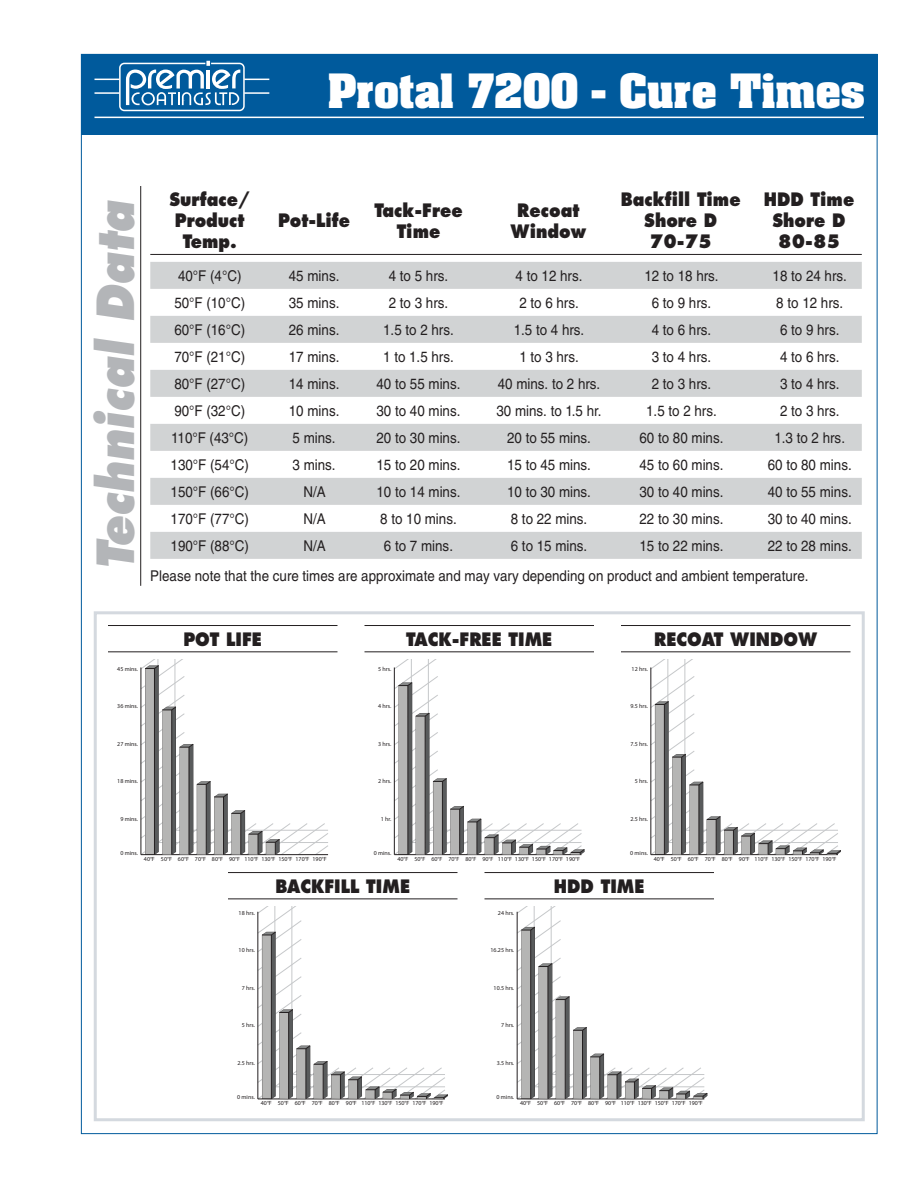
<style>
.page{position:relative;width:918px;height:1188px;background:#fff}
.page>*{position:absolute;margin:0;border:0;box-sizing:border-box;transform-origin:0 0}
.t1{font:italic 800 49.8px "Futura";color:#b3b5b8;scale:.9 1}
.t2{font:700 40.35px "Aachen";color:#fff}
.t3{font:800 18px/21px "Futura";color:#231f20;text-align:center;scale:.9 1}
.t4{font:14.85px "Helvetica";color:#231f20;scale:.9 1}
.t5{font:6px "Myriad Pro";color:#231f20}
</style>
<div class="page">
<hr style="left:517px;top:1099px;width:187px;height:1px;background:#231f20">
<svg style="left:517px;top:906px;width:190px;height:193px"></svg>
<svg style="left:394px;top:659px;width:191px;height:196px"></svg>
<svg style="left:650px;top:659px;width:191px;height:196px"></svg>
<hr style="left:258px;top:1099px;width:187px;height:1px;background:#231f20">
<svg style="left:257px;top:906px;width:191px;height:193px"></svg>
<svg style="left:141px;top:659px;width:187px;height:196px"></svg>
<svg style="left:150px;top:262px;width:712px;height:297px;fill:#d1d3d4"></svg>
<hr style="left:150px;top:254px;width:712px;height:1px;background:#231f20">
<div style="left:81px;top:54px;width:797px;height:81px;background:#005a9c"></div>
<hr style="left:94px;top:117px;width:770px;height:1px;background:#fff">
<hr style="left:140px;top:186px;width:1px;height:400px;background:#231f20">
<div style="left:94px;top:611px;width:771px;height:510px;border:3px solid #d4d9df"></div>
<svg style="left:108px;top:651px;width:743px;height:2px"></svg>
<hr style="left:108px;top:625px;width:230px;height:1px;background:#231f20">
<hr style="left:108px;top:651px;width:230px;height:1px;background:#231f20">
<hr style="left:364px;top:625px;width:230px;height:1px;background:#231f20">
<hr style="left:364px;top:651px;width:230px;height:1px;background:#231f20">
<hr style="left:621px;top:625px;width:229px;height:1px;background:#231f20">
<hr style="left:621px;top:651px;width:229px;height:1px;background:#231f20">
<hr style="left:228px;top:872px;width:230px;height:1px;background:#231f20">
<hr style="left:228px;top:898px;width:230px;height:1px;background:#231f20">
<hr style="left:484px;top:872px;width:230px;height:1px;background:#231f20">
<hr style="left:484px;top:898px;width:230px;height:1px;background:#231f20">
<div style="left:119px;top:63px;width:126px;height:48px;border:2px solid #fff;border-radius:5px"></div>
<svg style="left:95px;top:79px;width:25px;height:1px"></svg>
<hr style="left:95px;top:92px;width:25px;height:2px;background:#fff">
<svg style="left:126px;top:61px;width:143px;height:44px"></svg>
<hr style="left:244px;top:92px;width:25px;height:2px;background:#fff">
<h2 class="t2" style="left:328px;top:68px;width:539px">Protal 7200 - Cure Times</h2>
<h1 class="t1" style="left:93px;top:570px;width:412px;rotate:-90deg">Technical Data</h1>
<p class="t3" style="left:170px;top:190px;width:91px">Surface/<br>Product<br>Temp.</p>
<p class="t3" style="left:278px;top:211px;width:82px">Pot-Life</p>
<p class="t3" style="left:374px;top:201px;width:100px">Tack-Free<br>Time</p>
<p class="t3" style="left:511px;top:201px;width:85px">Recoat<br>Window</p>
<p class="t3" style="left:621px;top:190px;width:135px">Backfill Time<br>Shore D<br>70-75</p>
<p class="t3" style="left:764px;top:190px;width:102px">HDD Time<br>Shore D<br>80-85</p>
<p class="t4" style="left:178px;top:271px;width:72px">40°F (4°C)</p>
<p class="t4" style="left:289px;top:271px;width:58px">45 mins.</p>
<p class="t4" style="left:389px;top:271px;width:68px">4 to 5 hrs.</p>
<p class="t4" style="left:516px;top:271px;width:76px">4 to 12 hrs.</p>
<p class="t4" style="left:644px;top:271px;width:84px">12 to 18 hrs.</p>
<p class="t4" style="left:773px;top:271px;width:84px">18 to 24 hrs.</p>
<p class="t4" style="left:174px;top:298px;width:80px">50°F (10°C)</p>
<p class="t4" style="left:289px;top:298px;width:58px">35 mins.</p>
<p class="t4" style="left:389px;top:298px;width:68px">2 to 3 hrs.</p>
<p class="t4" style="left:519px;top:298px;width:68px">2 to 6 hrs.</p>
<p class="t4" style="left:652px;top:298px;width:68px">6 to 9 hrs.</p>
<p class="t4" style="left:776px;top:298px;width:76px">8 to 12 hrs.</p>
<p class="t4" style="left:174px;top:325px;width:80px">60°F (16°C)</p>
<p class="t4" style="left:289px;top:325px;width:58px">26 mins.</p>
<p class="t4" style="left:383px;top:325px;width:80px">1.5 to 2 hrs.</p>
<p class="t4" style="left:514px;top:325px;width:80px">1.5 to 4 hrs.</p>
<p class="t4" style="left:652px;top:325px;width:68px">4 to 6 hrs.</p>
<p class="t4" style="left:780px;top:325px;width:68px">6 to 9 hrs.</p>
<p class="t4" style="left:174px;top:352px;width:80px">70°F (21°C)</p>
<p class="t4" style="left:289px;top:352px;width:58px">17 mins.</p>
<p class="t4" style="left:383px;top:352px;width:80px">1 to 1.5 hrs.</p>
<p class="t4" style="left:519px;top:352px;width:68px">1 to 3 hrs.</p>
<p class="t4" style="left:652px;top:352px;width:68px">3 to 4 hrs.</p>
<p class="t4" style="left:780px;top:352px;width:68px">4 to 6 hrs.</p>
<p class="t4" style="left:174px;top:379px;width:80px">80°F (27°C)</p>
<p class="t4" style="left:289px;top:379px;width:58px">14 mins.</p>
<p class="t4" style="left:377px;top:379px;width:95px">40 to 55 mins.</p>
<p class="t4" style="left:498px;top:379px;width:115px">40 mins. to 2 hrs.</p>
<p class="t4" style="left:652px;top:379px;width:68px">2 to 3 hrs.</p>
<p class="t4" style="left:780px;top:379px;width:68px">3 to 4 hrs.</p>
<p class="t4" style="left:174px;top:406px;width:80px">90°F (32°C)</p>
<p class="t4" style="left:289px;top:406px;width:58px">10 mins.</p>
<p class="t4" style="left:377px;top:406px;width:95px">30 to 40 mins.</p>
<p class="t4" style="left:496px;top:406px;width:118px">30 mins. to 1.5 hr.</p>
<p class="t4" style="left:646px;top:406px;width:80px">1.5 to 2 hrs.</p>
<p class="t4" style="left:780px;top:406px;width:68px">2 to 3 hrs.</p>
<p class="t4" style="left:171px;top:433px;width:87px">110°F (43°C)</p>
<p class="t4" style="left:293px;top:433px;width:49px">5 mins.</p>
<p class="t4" style="left:377px;top:433px;width:95px">20 to 30 mins.</p>
<p class="t4" style="left:507px;top:433px;width:95px">20 to 55 mins.</p>
<p class="t4" style="left:640px;top:433px;width:95px">60 to 80 mins.</p>
<p class="t4" style="left:774px;top:433px;width:80px">1.3 to 2 hrs.</p>
<p class="t4" style="left:171px;top:460px;width:88px">130°F (54°C)</p>
<p class="t4" style="left:293px;top:460px;width:49px">3 mins.</p>
<p class="t4" style="left:377px;top:460px;width:95px">15 to 20 mins.</p>
<p class="t4" style="left:507px;top:460px;width:95px">15 to 45 mins.</p>
<p class="t4" style="left:640px;top:460px;width:95px">45 to 60 mins.</p>
<p class="t4" style="left:768px;top:460px;width:95px">60 to 80 mins.</p>
<p class="t4" style="left:171px;top:487px;width:88px">150°F (66°C)</p>
<p class="t4" style="left:303px;top:487px;width:26px">N/A</p>
<p class="t4" style="left:377px;top:487px;width:95px">10 to 14 mins.</p>
<p class="t4" style="left:507px;top:487px;width:95px">10 to 30 mins.</p>
<p class="t4" style="left:640px;top:487px;width:95px">30 to 40 mins.</p>
<p class="t4" style="left:768px;top:487px;width:95px">40 to 55 mins.</p>
<p class="t4" style="left:171px;top:514px;width:88px">170°F (77°C)</p>
<p class="t4" style="left:303px;top:514px;width:26px">N/A</p>
<p class="t4" style="left:380px;top:514px;width:87px">8 to 10 mins.</p>
<p class="t4" style="left:511px;top:514px;width:87px">8 to 22 mins.</p>
<p class="t4" style="left:640px;top:514px;width:95px">22 to 30 mins.</p>
<p class="t4" style="left:768px;top:514px;width:95px">30 to 40 mins.</p>
<p class="t4" style="left:171px;top:541px;width:88px">190°F (88°C)</p>
<p class="t4" style="left:303px;top:541px;width:26px">N/A</p>
<p class="t4" style="left:384px;top:541px;width:78px">6 to 7 mins.</p>
<p class="t4" style="left:511px;top:541px;width:87px">6 to 15 mins.</p>
<p class="t4" style="left:640px;top:541px;width:95px">15 to 22 mins.</p>
<p class="t4" style="left:768px;top:541px;width:95px">22 to 28 mins.</p>
<p class="t4" style="left:150px;top:571px;width:733px">Please note that the cure times are approximate and may vary depending on product and ambient temperature.</p>
<p class="t3" style="left:183px;top:630px;width:89px">POT LIFE</p>
<p class="t3" style="left:406px;top:630px;width:164px">TACK-FREE TIME</p>
<p class="t3" style="left:654px;top:630px;width:183px">RECOAT WINDOW</p>
<p class="t5" style="left:117px;top:665px;width:22px">45 mins.</p>
<p class="t5" style="left:378px;top:665px;width:15px">5 hrs.</p>
<p class="t5" style="left:632px;top:665px;width:18px">12 hrs.</p>
<p class="t5" style="left:117px;top:703px;width:22px">36 mins.</p>
<p class="t5" style="left:378px;top:703px;width:15px">4 hrs.</p>
<p class="t5" style="left:630px;top:703px;width:19px">9.5 hrs.</p>
<p class="t5" style="left:117px;top:740px;width:22px">27 mins.</p>
<p class="t5" style="left:378px;top:740px;width:15px">3 hrs.</p>
<p class="t5" style="left:630px;top:740px;width:19px">7.5 hrs.</p>
<p class="t5" style="left:117px;top:777px;width:22px">18 mins.</p>
<p class="t5" style="left:378px;top:777px;width:15px">2 hrs.</p>
<p class="t5" style="left:635px;top:777px;width:15px">5 hrs.</p>
<p class="t5" style="left:120px;top:815px;width:19px">9 mins.</p>
<p class="t5" style="left:381px;top:815px;width:12px">1 hr.</p>
<p class="t5" style="left:630px;top:815px;width:19px">2.5 hrs.</p>
<p class="t5" style="left:120px;top:849px;width:19px">0 mins.</p>
<p class="t5" style="left:144px;top:856px;width:184px">40°F 50°F 60°F 70°F 80°F 90°F 110°F 130°F 150°F 170°F 190°F</p>
<p class="t5" style="left:374px;top:849px;width:19px">0 mins.</p>
<p class="t5" style="left:397px;top:856px;width:184px">40°F 50°F 60°F 70°F 80°F 90°F 110°F 130°F 150°F 170°F 190°F</p>
<p class="t5" style="left:630px;top:849px;width:19px">0 mins.</p>
<p class="t5" style="left:654px;top:856px;width:184px">40°F 50°F 60°F 70°F 80°F 90°F 110°F 130°F 150°F 170°F 190°F</p>
<p class="t3" style="left:275px;top:877px;width:151px">BACKFILL TIME</p>
<p class="t3" style="left:554px;top:877px;width:102px">HDD TIME</p>
<p class="t5" style="left:239px;top:909px;width:18px">18 hrs.</p>
<p class="t5" style="left:498px;top:909px;width:18px">24 hrs.</p>
<p class="t5" style="left:239px;top:947px;width:18px">10 hrs.</p>
<p class="t5" style="left:491px;top:947px;width:25px">16.25 hrs.</p>
<p class="t5" style="left:242px;top:984px;width:15px">7 hrs.</p>
<p class="t5" style="left:494px;top:984px;width:22px">10.5 hrs.</p>
<p class="t5" style="left:242px;top:1022px;width:15px">5 hrs.</p>
<p class="t5" style="left:501px;top:1022px;width:15px">7 hrs.</p>
<p class="t5" style="left:237px;top:1059px;width:19px">2.5 hrs.</p>
<p class="t5" style="left:497px;top:1059px;width:19px">3.5 hrs.</p>
<p class="t5" style="left:237px;top:1094px;width:19px">0 mins.</p>
<p class="t5" style="left:261px;top:1100px;width:184px">40°F 50°F 60°F 70°F 80°F 90°F 110°F 130°F 150°F 170°F 190°F</p>
<p class="t5" style="left:497px;top:1094px;width:19px">0 mins.</p>
<p class="t5" style="left:520px;top:1100px;width:184px">40°F 50°F 60°F 70°F 80°F 90°F 110°F 130°F 150°F 170°F 190°F</p>
</div>
